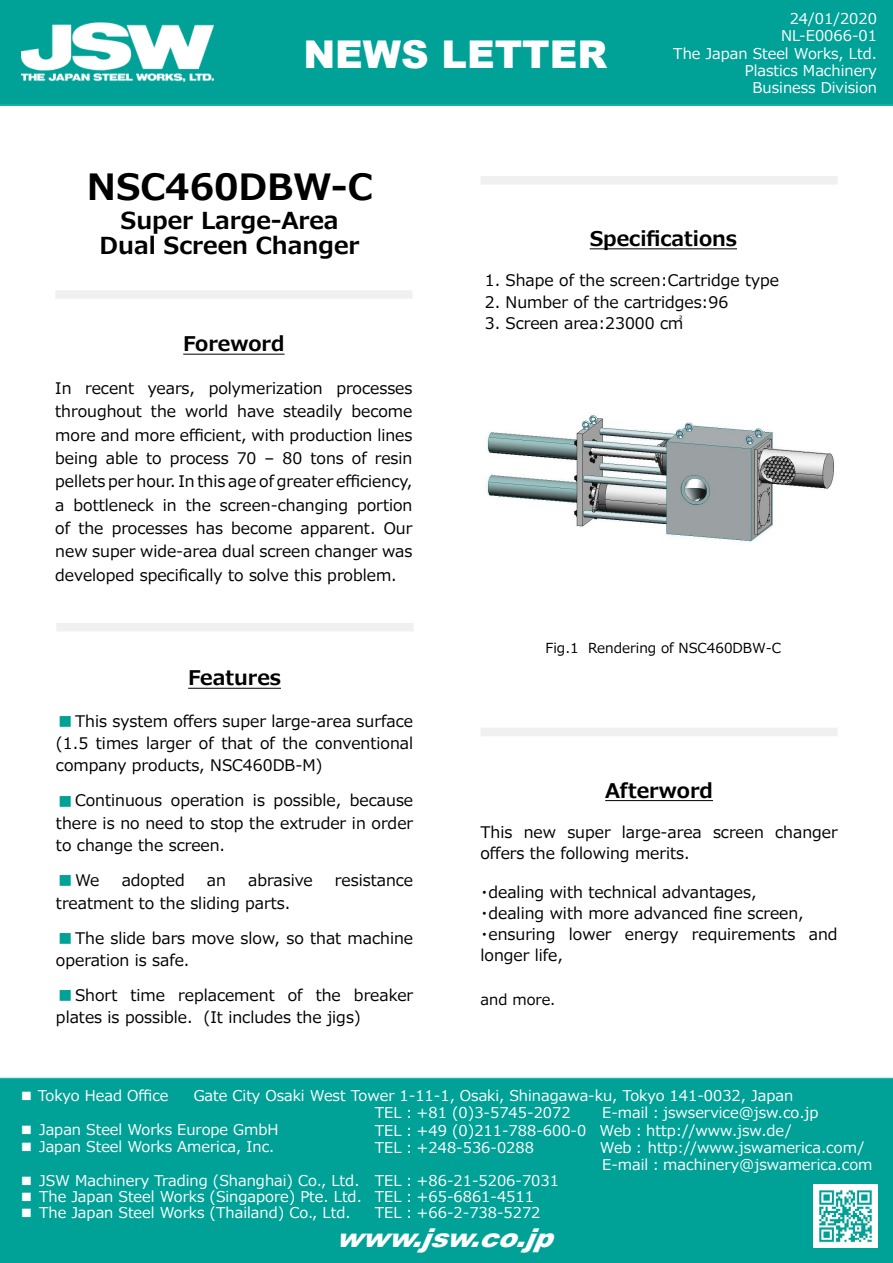
<style>
.page{position:relative;width:893px;height:1263px;background:#fff}
.page>*{position:absolute;margin:0;border:0;box-sizing:border-box;transform-origin:0 0}
.t1{font:900 38.25px "Arial";color:#fff}
.t2{font:700 36.15px "Meiryo UI";color:#000}
.t3{font:italic 900 25.95px "Arial";color:#fff;scale:1.06 1}
.t4{font:700 23.4px/25.5px "Meiryo UI";color:#000;text-align:center}
.t5{font:700 20.25px "Meiryo UI";color:#000}
.t6{font:15.9px/23.4px "Meiryo UI";color:#000}
.t7{font:14.85px/17px "Meiryo UI";color:#fff}
.t8{font:14.85px "Meiryo UI";color:#000}
.t9{font:13.8px "Meiryo UI";color:#000}
.s1{font-size:19.2px;color:#00a197}
</style>
<div class="page">
<div style="left:0;top:1078px;width:893px;height:185px;background:#00a197"></div>
<div style="left:0;top:0;width:893px;height:105px;background:#00a197"></div>
<img style="left:813px;top:1184px;width:64px;height:64px">
<img style="left:21px;top:21px;width:193px;height:61px">
<hr style="left:188px;top:688px;width:93px;height:1px;background:#000">
<div style="left:56px;top:623px;width:358px;height:8px;background:#f0f0f0"></div>
<hr style="left:183px;top:354px;width:102px;height:1px;background:#000">
<div style="left:55px;top:290px;width:357px;height:9px;background:#f0f0f0"></div>
<hr style="left:590px;top:248px;width:147px;height:1px;background:#000">
<img style="left:487px;top:413px;width:347px;height:130px">
<div style="left:480px;top:176px;width:358px;height:9px;background:#f0f0f0"></div>
<hr style="left:605px;top:800px;width:108px;height:1px;background:#000">
<div style="left:480px;top:728px;width:358px;height:8px;background:#f0f0f0"></div>
<p class="t7" style="left:781px;top:11px;width:97px;text-align:center">24/01/2020<br>NL-E0066-01</p>
<h1 class="t1" style="left:303px;top:26px;width:305px">NEWS LETTER</h1>
<p class="t7" style="left:673px;top:46px;width:205px;text-align:right">The Japan Steel Works, Ltd.<br>Plastics Machinery<br>Business Division</p>
<h2 class="t2" style="left:87px;top:161px;width:287px">NSC460DBW-C</h2>
<h3 class="t4" style="left:100px;top:209px;width:261px">Super Large-Area<br>Dual Screen Changer</h3>
<p class="t5" style="left:183px;top:330px;width:103px">Foreword</p>
<p class="t6" style="left:55px;top:377px;width:359px;text-align:justify">In recent years, polymerization processes throughout the world have steadily become more and more efficient, with production lines being able to process 70 – 80 tons of resin pellets per hour. In this age of greater efficiency, a bottleneck in the screen-changing portion of the processes has become apparent. Our new super wide-area dual screen changer was developed specifically to solve this problem.</p>
<p class="t5" style="left:188px;top:664px;width:94px">Features</p>
<p class="t6" style="left:56px;top:711px;width:359px;line-height:22.4px;text-align:justify"><span class="s1">■</span>This system offers super large-area surface (1.5 times larger of that of the conventional company products, NSC460DB-M)</p>
<p class="t6" style="left:56px;top:790px;width:359px;line-height:22.4px;text-align:justify"><span class="s1">■</span>Continuous operation is possible, because there is no need to stop the extruder in order to change the screen.</p>
<p class="t6" style="left:56px;top:869px;width:45px"><span class="s1">■</span>We</p>
<p class="t6" style="left:122px;top:869px;width:65px">adopted</p>
<p class="t6" style="left:207px;top:869px;width:21px">an</p>
<p class="t6" style="left:248px;top:869px;width:66px">abrasive</p>
<p class="t6" style="left:335px;top:869px;width:80px">resistance</p>
<p class="t6" style="left:56px;top:892px;width:236px">treatment to the sliding parts.</p>
<p class="t6" style="left:56px;top:927px;width:359px;line-height:22.4px"><span class="s1">■</span>The slide bars move slow, so that machine operation is safe.</p>
<p class="t6" style="left:56px;top:985px;width:359px;line-height:22.4px"><span class="s1">■</span>Short time replacement of the breaker plates is possible. (It includes the jigs)</p>
<p class="t5" style="left:590px;top:224px;width:149px">Specifications</p>
<p class="t6" style="left:485px;top:270px;width:296px">1. Shape of the screen:Cartridge type</p>
<p class="t6" style="left:485px;top:291px;width:245px">2. Number of the cartridges:96</p>
<p class="t6" style="left:485px;top:312px;width:201px">3. Screen area:23000 c㎡</p>
<p class="t9" style="left:546px;top:638px;width:237px">Fig.1 Rendering of NSC460DBW-C</p>
<p class="t5" style="left:605px;top:776px;width:109px">Afterword</p>
<p class="t6" style="left:480px;top:822px;width:359px;line-height:21.3px">This new super large-area screen changer offers the following merits.</p>
<p class="t6" style="left:480px;top:882px;width:359px;line-height:21.3px">・dealing with technical advantages,<br>・dealing with more advanced fine screen,・ensuring lower energy requirements and longer life,</p>
<p class="t8" style="left:480px;top:989px;width:76px">and more.</p>
<p class="t7" style="left:19px;top:1088px;width:151px">■ Tokyo Head Office</p>
<p class="t7" style="left:194px;top:1088px;width:601px">Gate City Osaki West Tower 1-11-1, Osaki, Shinagawa-ku, Tokyo 141-0032, Japan</p>
<p class="t7" style="left:19px;top:1122px;width:261px">■ Japan Steel Works Europe GmbH</p>
<p class="t7" style="left:19px;top:1139px;width:257px">■ Japan Steel Works America, Inc.</p>
<p class="t7" style="left:19px;top:1173px;width:342px">■ JSW Machinery Trading (Shanghai) Co., Ltd.</p>
<p class="t7" style="left:19px;top:1189px;width:344px">■ The Japan Steel Works (Singapore) Pte. Ltd.</p>
<p class="t7" style="left:19px;top:1205px;width:333px">■ The Japan Steel Works (Thailand) Co., Ltd.</p>
<h3 class="t3" style="left:335px;top:1219px;width:220px">www.jsw.co.jp</h3>
<p class="t7" style="left:375px;top:1105px;width:197px">TEL：+81 (0)3-5745-2072</p>
<p class="t7" style="left:375px;top:1105px;width:445px;line-height:17.5px;text-indent:227px">E-mail：jswservice@jsw.co.jp<br>TEL：+49 (0)211-788-600-0 Web：http://www.jsw.de/<br>TEL：+248-536-0288</p>
<p class="t7" style="left:600px;top:1140px;width:274px">Web： http://www.jswamerica.com/<br>E-mail：machinery@jswamerica.com</p>
<p class="t7" style="left:375px;top:1173px;width:186px;line-height:15.9px">TEL：+86-21-5206-7031<br>TEL：+65-6861-4511<br>TEL：+66-2-738-5272</p>
</div>
